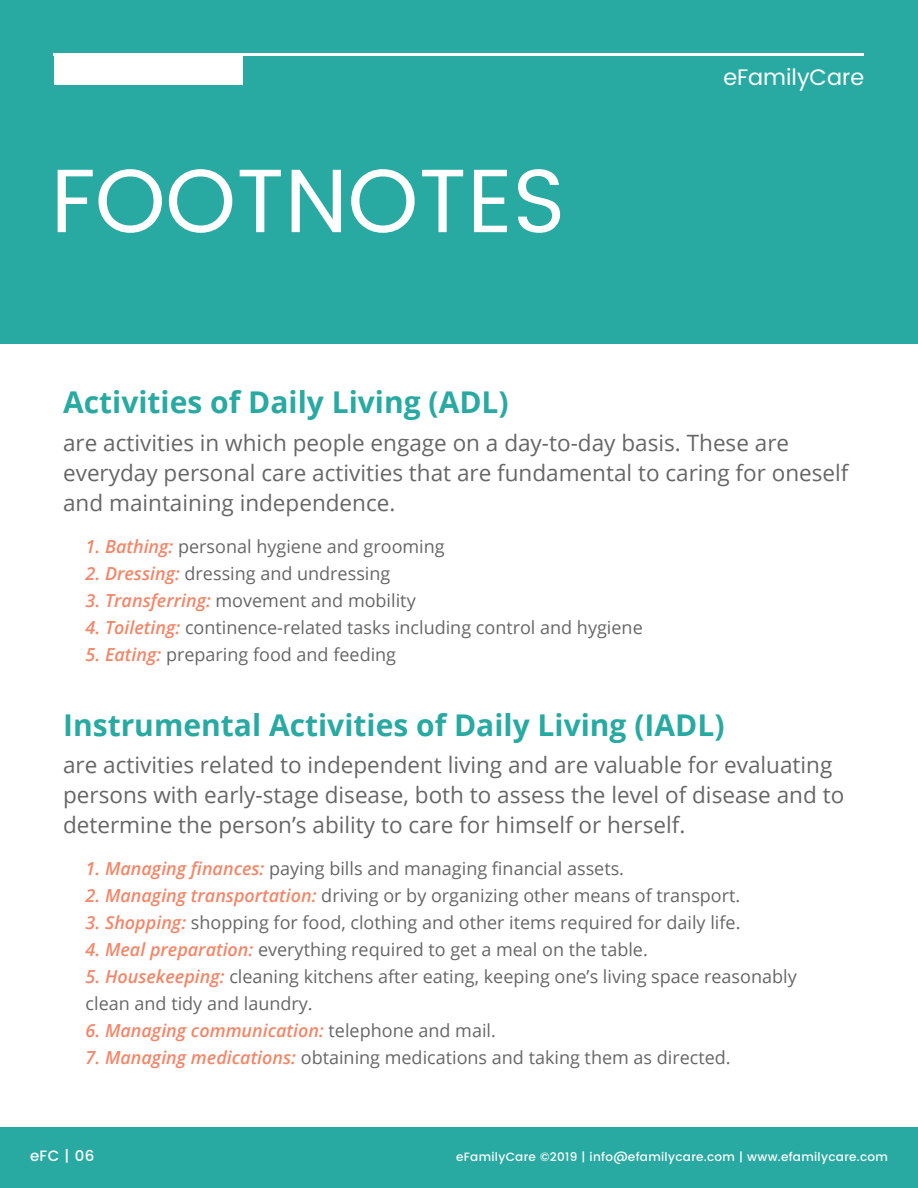
<style>
.page{position:relative;width:918px;height:1188px;background:#fff}
.page>*{position:absolute;margin:0;border:0;box-sizing:border-box;transform-origin:0 0}
.t1{font:90px "Poppins";color:#fff}
.t2{font:700 30px "Open Sans";color:#28aaa2}
.t3{font:22.5px/30px "Open Sans";color:#666}
.t4{font:22.5px "Poppins";color:#fff}
.t5{font:18px/27px "Open Sans";color:#666}
.t6{font:italic 600 18px "Open Sans";color:#f48668}
.t7{font:500 15px "Poppins";color:#fff}
.t8{font:500 12px "Poppins";letter-spacing:.025em;color:#fff}
.s1{font-weight:600;font-style:italic;color:#f48668}
.s2{font-weight:400;font-style:normal;color:#666}
</style>
<div class="page">
<div style="left:0;top:1127px;width:918px;height:61px;background:#28aaa2"></div>
<div style="left:0;top:0;width:918px;height:343px;background:#28aaa2"></div>
<div style="left:54px;top:54px;width:189px;height:31px;background:#fff"></div>
<hr style="left:54px;top:53px;width:810px;height:3px;background:#fff">
<h1 class="t1" style="left:51px;top:135px;width:516px">FOOTNOTES</h1>
<p class="t4" style="left:723px;top:61px;width:142px">eFamilyCare</p>
<h2 class="t2" style="left:63px;top:381px;width:447px">Activities of Daily Living (ADL)</h2>
<p class="t3" style="left:63px;top:427px;width:787px">are activities in which people engage on a day-to-day basis. These are everyday personal care activities that are fundamental to caring for oneself and maintaining independence.</p>
<p class="t5" style="left:86px;top:532px;width:361px"><span class="s1">1. Bathing:</span> personal hygiene and grooming</p>
<p class="t5" style="left:86px;top:559px;width:306px"><span class="s1">2. Dressing:</span> dressing and undressing</p>
<p class="t5" style="left:86px;top:586px;width:332px"><span class="s1">3. Transferring:</span> movement and mobility</p>
<p class="t5" style="left:86px;top:613px;width:559px"><span class="s1">4. Toileting:</span> continence-related tasks including control and hygiene</p>
<p class="t5" style="left:86px;top:640px;width:312px"><span class="s1">5. Eating:</span> preparing food and feeding</p>
<h2 class="t2" style="left:63px;top:704px;width:663px">Instrumental Activities of Daily Living (IADL)</h2>
<p class="t3" style="left:63px;top:749px;width:783px">are activities related to independent living and are valuable for evaluating persons with early-stage disease, both to assess the level of disease and to determine the person’s ability to care for himself or herself.</p>
<p class="t5" style="left:86px;top:855px;width:540px"><span class="s1">1. Managing finances:</span> paying bills and managing financial assets.</p>
<p class="t5" style="left:86px;top:882px;width:656px"><span class="s1">2. Managing transportation:</span> driving or by organizing other means of transport.</p>
<p class="t5" style="left:86px;top:909px;width:656px"><span class="s1">3. Shopping:</span> shopping for food, clothing and other items required for daily life.</p>
<p class="t5" style="left:86px;top:936px;width:564px"><span class="s1">4. Meal preparation:</span> everything required to get a meal on the table.</p>
<p class="t5" style="left:86px;top:963px;width:713px"><span class="s1">5. Housekeeping:</span> cleaning kitchens after eating, keeping one’s living space reasonably clean and tidy and laundry.</p>
<p class="t6" style="left:86px;top:1018px;width:412px">6. Managing communication: <span class="s2">telephone and mail.</span></p>
<p class="t5" style="left:86px;top:1044px;width:647px"><span class="s1">7. Managing medications:</span> obtaining medications and taking them as directed.</p>
<p class="t7" style="left:30px;top:1145px;width:66px">eFC | 06</p>
<p class="t8" style="left:456px;top:1148px;width:433px">eFamilyCare ©2019 | info@efamilycare.com | www.efamilycare.com</p>
</div>
